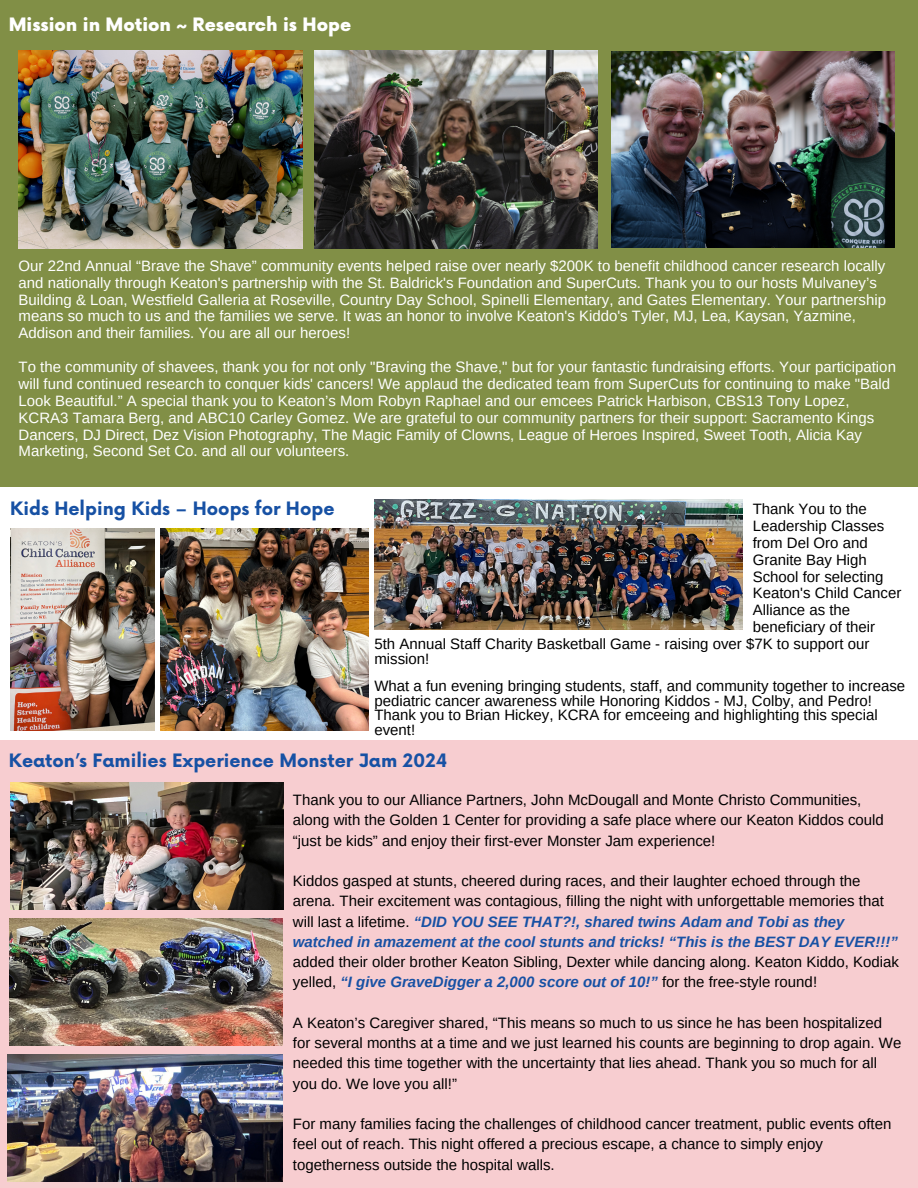
<style>
.page{position:relative;width:918px;height:1188px;background:#fff}
.page>*{position:absolute;margin:0;border:0;box-sizing:border-box;transform-origin:0 0}
.t1{font:700 18px "Now";color:#1751a4}
.t2{font:900 18px "Now";color:#fff}
.t3{font:15px/20.2px "Arimo";color:#000}
.t4{font:15px/16.8px "Arimo";color:#fff}
.s1{font-weight:700;font-style:italic;color:#1751a4}
</style>
<div class="page">
<div style="left:0;top:740px;width:918px;height:448px;background:#f7cdd0"></div>
<img style="left:10px;top:782px;width:274px;height:128px">
<img style="left:7px;top:1054px;width:276px;height:127px">
<img style="left:9px;top:918px;width:274px;height:127px">
<div style="left:0;top:0;width:918px;height:487px;background:#818f46"></div>
<img style="left:19px;top:51px;width:283px;height:198px">
<img style="left:611px;top:51px;width:284px;height:197px">
<img style="left:10px;top:528px;width:144px;height:203px">
<img style="left:160px;top:528px;width:208px;height:203px">
<img style="left:374px;top:499px;width:368px;height:131px">
<img style="left:314px;top:51px;width:284px;height:198px">
<p class="t2" style="left:9px;top:14px;width:344px">Mission in Motion ~ Research is Hope</p>
<p class="t4" style="left:19px;top:257px;width:869px">Our 22nd Annual “Brave the Shave” community events helped raise over nearly $200K to benefit childhood cancer research locally and nationally through Keaton's partnership with the St. Baldrick's Foundation and SuperCuts. Thank you to our hosts Mulvaney’s Building &amp; Loan, Westfield Galleria at Roseville, Country Day School, Spinelli Elementary, and Gates Elementary. Your partnership means so much to us and the families we serve. It was an honor to involve Keaton's Kiddo's Tyler, MJ, Lea, Kaysan, Yazmine, Addison and their families. You are all our heroes!</p>
<p class="t4" style="left:19px;top:358px;width:879px">To the community of shavees, thank you for not only "Braving the Shave," but for your fantastic fundraising efforts. Your participation will fund continued research to conquer kids' cancers! We applaud the dedicated team from SuperCuts for continuing to make "Bald Look Beautiful.” A special thank you to Keaton’s Mom Robyn Raphael and our emcees Patrick Harbison, CBS13 Tony Lopez, KCRA3 Tamara Berg, and ABC10 Carley Gomez. We are grateful to our community partners for their support: Sacramento Kings Dancers, DJ Direct, Dez Vision Photography, The Magic Family of Clowns, League of Heroes Inspired, Sweet Tooth, Alicia Kay Marketing, Second Set Co. and all our volunteers.</p>
<p class="t1" style="left:10px;top:499px;width:326px">Kids Helping Kids – Hoops for Hope</p>
<p class="t3" style="left:753px;top:500px;width:150px;line-height:16.8px">Thank You to the<br>Leadership Classes from Del Oro and<br>Granite Bay High<br>School for selecting<br>Keaton's Child Cancer<br>Alliance as the beneficiary of their</p>
<p class="t3" style="left:374px;top:637px;width:497px;line-height:14.7px">5th Annual Staff Charity Basketball Game - raising over $7K to support our mission!</p>
<p class="t3" style="left:374px;top:679px;width:532px;line-height:14.7px">What a fun evening bringing students, staff, and community together to increase pediatric cancer awareness while Honoring Kiddos - MJ, Colby, and Pedro!<br>Thank you to Brian Hickey, KCRA for emceeing and highlighting this special event!</p>
<p class="t1" style="left:9px;top:751px;width:440px">Keaton’s Families Experience Monster Jam 2024</p>
<p class="t3" style="left:293px;top:790px;width:592px">Thank you to our Alliance Partners, John McDougall and Monte Christo Communities, along with the Golden 1 Center for providing a safe place where our Keaton Kiddos could “just be kids” and enjoy their first-ever Monster Jam experience!</p>
<p class="t3" style="left:293px;top:871px;width:607px">Kiddos gasped at stunts, cheered during races, and their laughter echoed through the arena. Their excitement was contagious, filling the night with unforgettable memories that will last a lifetime. <span class="s1">“DID YOU SEE THAT?!, shared twins Adam and Tobi as they watched in amazement at the cool stunts and tricks! “This is the BEST DAY EVER!!!” </span>added their older brother Keaton Sibling, Dexter while dancing along. Keaton Kiddo, Kodiak yelled, <span class="s1">“I give GraveDigger a 2,000 score out of 10!”</span> for the free-style round!</p>
<p class="t3" style="left:293px;top:1013px;width:610px">A Keaton’s Caregiver shared, “This means so much to us since he has been hospitalized for several months at a time and we just learned his counts are beginning to drop again. We needed this time together with the uncertainty that lies ahead. Thank you so much for all you do. We love you all!”</p>
<h1 class="t3" style="left:293px;top:1114px;width:600px">For many families facing the challenges of childhood cancer treatment, public events often feel out of reach. This night offered a precious escape, a chance to simply enjoy togetherness outside the hospital walls.</h1>
</div>
